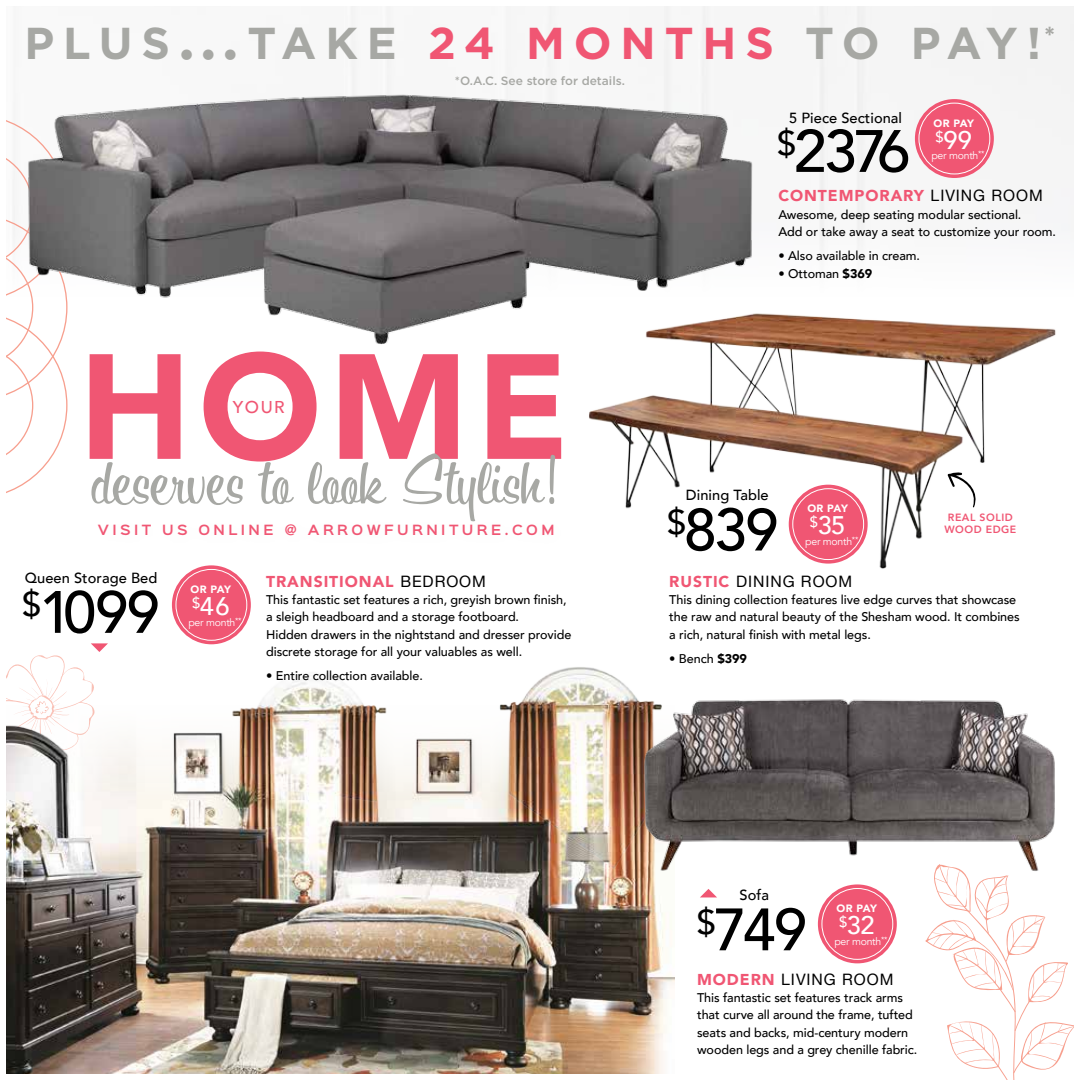
<style>
.page{position:relative;width:1080px;height:1080px;background:#fff}
.page>*{position:absolute;margin:0;border:0;box-sizing:border-box;transform-origin:0 0}
.t1{font:900 147.9px "Avenir";color:#f05673}
.t2{font:61.35px "Rambler Script JF";color:#a7a8a4}
.t3{font:500 59.1px "Avenir";letter-spacing:-.045em;color:#000}
.t4{font:700 44.7px "Gotham";letter-spacing:.2em;color:#a7a8a4}
.t5{font:500 25.5px "Avenir";letter-spacing:-.01em;color:#fff}
.t6{font:500 17.1px "Avenir";color:#f05673}
.t7{font:900 15.75px "Avenir";letter-spacing:.06em;color:#f05673}
.t8{font:15.75px "Helvetica Neue";letter-spacing:.06em;color:#000}
.t9{font:500 14.7px "Avenir";letter-spacing:.005em;color:#000}
.t10{font:600 12.75px "Sinkin Sans 600";letter-spacing:.27em;color:#f05673}
.t11{font:500 12.6px/17.2px "Avenir";letter-spacing:-.005em;color:#000}
.t12{font:500 12px "Gotham";color:#a7a8a4}
.t13{font:900 10.65px "Avenir";letter-spacing:-.04em;color:#fff}
.t14{font:10.5px "Avenir";letter-spacing:-.025em;color:#fff}
.t15{font:800 10.5px/12px "Avenir";letter-spacing:.05em;color:#f05673;text-align:center}
.s1{font-family:"Futura"}
.s2{color:#f05673}
.s3{font-family:"Helvetica Neue";font-weight:400;color:#000}
.s4{font-weight:900}
.s5{font-family:"Avenir";font-weight:900;color:#f05673}
</style>
<div class="page">
<img style="left:6px;top:6px;width:1068px;height:1068px">
<svg style="left:923px;top:864px;width:151px;height:216px"></svg>
<svg style="left:947px;top:472px;width:33px;height:36px"></svg>
<img style="left:1071px;top:341px;width:3px;height:302px">
<div style="left:87px;top:512px;width:485px;height:42px;background:#fff"></div>
<div style="left:664px;top:570px;width:360px;height:99px;background:#fff"></div>
<div style="left:789px;top:485px;width:79px;height:79px;background:#f05673;border-radius:50%"></div>
<div style="left:792px;top:488px;width:72px;height:72px;border:1px solid #fff;border-radius:50%"></div>
<div style="left:261px;top:570px;width:315px;height:115px;background:#fff"></div>
<div style="left:172px;top:565px;width:79px;height:79px;background:#f05673;border-radius:50%"></div>
<div style="left:176px;top:569px;width:71px;height:72px;border:1px solid #fff;border-radius:50%"></div>
<svg style="left:6px;top:643px;width:102px;height:208px"></svg>
<img style="left:631px;top:628px;width:437px;height:283px">
<h3 class="t4" style="left:25px;top:14px;width:1032px">PLUS<span class="s1">...</span>TAKE <span class="s2">24 MONTHS</span> TO PAY!<sup>*</sup></h3>
<p class="t12" style="left:455px;top:73px;width:172px">*O.A.C. See store for details.</p>
<h1 class="t1" style="left:79px;top:281px;width:492px">HOME</h1>
<h3 class="t6" style="left:233px;top:393px;width:53px">YOUR</h3>
<h2 class="t2" style="left:92px;top:442px;width:467px">deserves to look Stylish!</h2>
<p class="t10" style="left:98px;top:519px;width:458px">VISIT US ONLINE @ ARROWFURNITURE.COM</p>
<p class="t9" style="left:25px;top:565px;width:134px">Queen Storage Bed</p>
<h3 class="t3" style="left:22px;top:561px;width:139px"><sup>$</sup>1099</h3>
<p class="t13" style="left:191px;top:580px;width:42px">OR PAY</p>
<h3 class="t5" style="left:192px;top:584px;width:39px"><sup>$</sup>46</h3>
<p class="t14" style="left:188px;top:616px;width:55px">per month<sup>**</sup></p>
<p class="t7" style="left:266px;top:568px;width:221px">TRANSITIONAL <span class="s3">BEDROOM</span></p>
<p class="t11" style="left:266px;top:590px;width:307px">This fantastic set features a rich, greyish brown finish, a sleigh headboard and a storage footboard.<br>Hidden drawers in the nightstand and dresser provide discrete storage for all your valuables as well.</p>
<p class="t11" style="left:266px;top:666px;width:158px">• Entire collection available.</p>
<p class="t9" style="left:789px;top:105px;width:114px">5 Piece Sectional</p>
<h3 class="t3" style="left:777px;top:100px;width:135px"><sup>$</sup>2376</h3>
<p class="t7" style="left:778px;top:182px;width:266px">CONTEMPORARY <span class="s3">LIVING ROOM</span></p>
<p class="t11" style="left:778px;top:205px;width:279px">Awesome, deep seating modular sectional.<br>Add or take away a seat to customize your room.</p>
<p class="t11" style="left:778px;top:247px;width:143px">• Also available in cream.</p>
<p class="t11" style="left:778px;top:264px;width:95px">• Ottoman <span class="s4">$369</span></p>
<p class="t13" style="left:934px;top:114px;width:42px">OR PAY</p>
<h3 class="t5" style="left:936px;top:118px;width:38px"><sup>$</sup>99</h3>
<p class="t14" style="left:931px;top:149px;width:55px">per month<sup>**</sup></p>
<p class="t9" style="left:686px;top:483px;width:84px">Dining Table</p>
<p class="t13" style="left:807px;top:500px;width:42px">OR PAY</p>
<h3 class="t3" style="left:667px;top:479px;width:113px"><sup>$</sup>839</h3>
<h3 class="t5" style="left:810px;top:504px;width:37px"><sup>$</sup>35</h3>
<p class="t14" style="left:805px;top:535px;width:55px">per month<sup>**</sup></p>
<p class="t15" style="left:944px;top:511px;width:74px">REAL SOLID<br>WOOD EDGE</p>
<p class="t8" style="left:669px;top:570px;width:184px"><span class="s5">RUSTIC</span> DINING ROOM</p>
<p class="t11" style="left:669px;top:590px;width:352px">This dining collection features live edge curves that showcase the raw and natural beauty of the Shesham wood. It combines a rich, natural finish with metal legs.</p>
<p class="t11" style="left:669px;top:649px;width:79px">• Bench <span class="s4">$399</span></p>
<p class="t9" style="left:740px;top:882px;width:31px">Sofa</p>
<h3 class="t3" style="left:697px;top:879px;width:112px"><sup>$</sup>749</h3>
<p class="t13" style="left:836px;top:899px;width:42px">OR PAY</p>
<h3 class="t5" style="left:839px;top:903px;width:37px"><sup>$</sup>32</h3>
<p class="t14" style="left:834px;top:935px;width:55px">per month<sup>**</sup></p>
<p class="t8" style="left:697px;top:968px;width:198px"><span class="s5">MODERN</span> LIVING ROOM</p>
<p class="t11" style="left:697px;top:988px;width:222px">This fantastic set features track arms that curve all around the frame, tufted seats and backs, mid-century modern wooden legs and a grey chenille fabric.</p>
</div>
